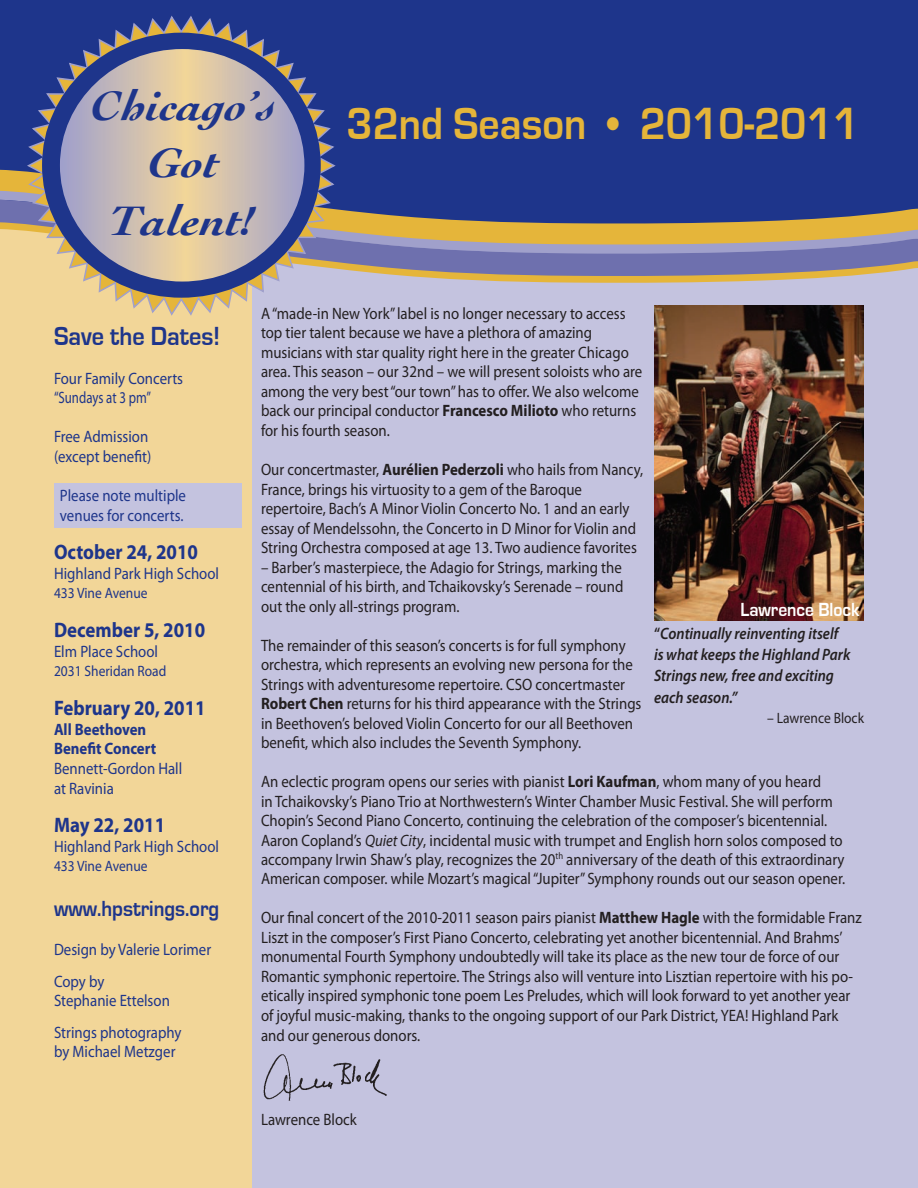
<style>
.page{position:relative;width:918px;height:1188px;background:#fff}
.page>*{position:absolute;margin:0;border:0;box-sizing:border-box;transform-origin:0 0}
.Body_Text{font:700 46.5px "Eurostile";color:#e5b53a;scale:.9 1}
.t1{font:italic 700 43.2px/57.6px "Cochin";color:#1e358b;text-align:center;scale:1.11 1}
.Body_Text-2{font:700 27px "Eurostile";color:#1e358b;scale:.9 1}
.Body_Text-3{font:700 22.5px "Eurostile";color:#1e358b;scale:.9 1}
.Body_Text-4{font:700 21px "Myriad Pro";color:#1e358b;scale:.9 1}
.Heading_3{font:700 19.5px "Eurostile";color:#fff;scale:.9 1}
.Body_Text-5{font:16.5px/19.5px "Myriad Pro";color:#231f20;scale:.9 1}
.Body_Text-6{font:16.5px "Myriad Pro";color:#1e358b;scale:.9 1}
.Body_Text-7{font:italic 600 16.5px/21px "Myriad Pro";color:#231f20;scale:.9 1}
.Body_Text-8{font:700 16.5px "Myriad Pro";color:#1e358b;scale:.9 1}
.Body_Text-9{font:16.5px "Myriad Pro";color:#1e358b;scale:.78 1}
.Body_Text-10{font:15px "Myriad Pro";color:#1e358b;scale:.9 1}
.Body_Text-11{font:15px "Myriad Pro";color:#231f20;scale:.9 1}
.s1{font-weight:700}
.s2{font-style:italic}
.s3{font-style:normal}
</style>
<div class="page">
<div style="left:0;top:223px;width:918px;height:965px;background:#c4c3df"></div>
<div style="left:0;top:222px;width:252px;height:966px;background:#f2d698"></div>
<div style="left:0;top:0;width:918px;height:226px;background:#1e358b"></div>
<svg style="left:0;top:169px;width:25px;height:18px"></svg>
<svg style="left:0;top:187px;width:918px;height:96px"></svg>
<img style="left:263px;top:1054px;width:124px;height:47px">
<div style="left:55px;top:483px;width:187px;height:45px;background:#c4c3df"></div>
<img style="left:654px;top:305px;width:210px;height:316px">
<svg style="left:25px;top:15px;width:312px;height:301px"></svg>
<div style="left:42px;top:33px;width:279px;height:265px;background:#1e358b;border-radius:50%"></div>
<svg style="left:60px;top:49px;width:244px;height:233px"></svg>
<p class="t1" style="left:91px;top:76px;width:168px">Chicago’s<br>Got</p>
<p class="t1" style="left:110px;top:191px;width:134px">Talent!</p>
<p class="Body_Text" style="left:346px;top:98px;width:571px">32nd Season • 2010-2011</p>
<p class="Body_Text-2" style="left:54px;top:321px;width:186px">Save the Dates!</p>
<p class="Body_Text-6" style="left:54px;top:368px;width:145px">Four Family Concerts</p>
<p class="Body_Text-9" style="left:54px;top:388px;width:126px">“Sundays at 3 pm”</p>
<p class="Body_Text-6" style="left:54px;top:427px;width:106px">Free Admission</p>
<p class="Body_Text-6" style="left:54px;top:446px;width:110px">(except benefit)</p>
<p class="Body_Text-6" style="left:60px;top:485px;width:142px">Please note multiple</p>
<p class="Body_Text-6" style="left:60px;top:505px;width:139px">venues for concerts.</p>
<p class="Body_Text-4" style="left:54px;top:539px;width:162px">October 24, 2010</p>
<p class="Body_Text-6" style="left:54px;top:563px;width:185px">Highland Park High School</p>
<p class="Body_Text-10" style="left:54px;top:584px;width:105px">433 Vine Avenue</p>
<p class="Body_Text-4" style="left:54px;top:617px;width:170px">December 5, 2010</p>
<p class="Body_Text-6" style="left:54px;top:641px;width:117px">Elm Place School</p>
<p class="Body_Text-10" style="left:54px;top:662px;width:126px">2031 Sheridan Road</p>
<p class="Body_Text-4" style="left:54px;top:695px;width:170px">February 20, 2011</p>
<p class="Body_Text-8" style="left:54px;top:719px;width:104px">All Beethoven</p>
<p class="Body_Text-8" style="left:54px;top:738px;width:115px">Benefit Concert</p>
<p class="Body_Text-6" style="left:54px;top:758px;width:144px">Bennett-Gordon Hall</p>
<p class="Body_Text-6" style="left:54px;top:778px;width:68px">at Ravinia</p>
<p class="Body_Text-4" style="left:54px;top:812px;width:125px">May 22, 2011</p>
<p class="Body_Text-6" style="left:54px;top:836px;width:185px">Highland Park High School</p>
<p class="Body_Text-10" style="left:54px;top:857px;width:105px">433 Vine Avenue</p>
<p class="Body_Text-3" style="left:54px;top:897px;width:185px">www.hpstrings.org</p>
<p class="Body_Text-6" style="left:54px;top:940px;width:176px">Design by Valerie Lorimer</p>
<p class="Body_Text-6" style="left:54px;top:971px;width:58px">Copy by</p>
<p class="Body_Text-6" style="left:54px;top:991px;width:130px">Stephanie Ettelson</p>
<p class="Body_Text-6" style="left:54px;top:1022px;width:143px">Strings photography</p>
<p class="Body_Text-6" style="left:54px;top:1042px;width:137px">by Michael Metzger</p>
<p class="Body_Text-5" style="left:261px;top:303px;width:407px">A “made-in New York” label is no longer necessary to access top tier talent because we have a plethora of amazing</p>
<p class="Body_Text-5" style="left:261px;top:342px;width:425px">musicians with star quality right here in the greater Chicago area. This season – our 32nd – we will present soloists who are among the very best “our town” has to offer. We also welcome back our principal conductor <span class="s1">Francesco Milioto</span> who returns for his fourth season.</p>
<p class="Body_Text-5" style="left:261px;top:459px;width:426px">Our concertmaster, <span class="s1">Aurélien Pederzoli</span> who hails from Nancy,<br>France, brings his virtuosity to a gem of the Baroque</p>
<p class="Body_Text-5" style="left:261px;top:498px;width:419px">repertoire, Bach’s A Minor Violin Concerto No. 1 and an early essay of Mendelssohn, the Concerto in D Minor for Violin and<br>String Orchestra composed at age 13. Two audience favorites</p>
<p class="Body_Text-5" style="left:261px;top:557px;width:404px;text-align:justify">– Barber’s masterpiece, the Adagio for Strings, marking the centennial of his birth, and Tchaikovsky’s Serenade – round out the only all-strings program.</p>
<p class="Body_Text-5" style="left:261px;top:635px;width:407px">The remainder of this season’s concerts is for full symphony</p>
<p class="Body_Text-5" style="left:261px;top:654px;width:424px">orchestra, which represents an evolving new persona for the Strings with adventuresome repertoire. CSO concertmaster <span class="s1">Robert Chen</span> returns for his third appearance with the Strings in Beethoven’s beloved Violin Concerto for our all Beethoven benefit, which also includes the Seventh Symphony.</p>
<p class="Body_Text-5" style="left:261px;top:772px;width:651px">An eclectic program opens our series with pianist <span class="s1">Lori Kaufman</span>, whom many of you heard<br>in Tchaikovsky’s Piano Trio at Northwestern’s Winter Chamber Music Festival. She will perform Chopin’s Second Piano Concerto, continuing the celebration of the composer’s bicentennial.<br>Aaron Copland’s <span class="s2">Quiet City</span>, incidental music with trumpet and English horn solos composed to accompany Irwin Shaw’s play, recognizes the 20<sup>th</sup> anniversary of the death of this extraordinary American composer. while Mozart’s magical “Jupiter” Symphony rounds out our season opener.</p>
<p class="Body_Text-5" style="left:261px;top:908px;width:669px">Our final concert of the 2010-2011 season pairs pianist <span class="s1">Matthew Hagle</span> with the formidable Franz<br>Liszt in the composer’s First Piano Concerto, celebrating yet another bicentennial. And Brahms’ monumental Fourth Symphony undoubtedly will take its place as the new tour de force of our</p>
<p class="Body_Text-5" style="left:261px;top:966px;width:659px">Romantic symphonic repertoire. The Strings also will venture into Lisztian repertoire with his po&shy;etically inspired symphonic tone poem Les Preludes, which will look forward to yet another year of joyful music-making, thanks to the ongoing support of our Park District, YEA! Highland Park and our generous donors.</p>
<p class="Heading_3" style="left:741px;top:599px;width:134px">Lawrence Block</p>
<p class="Body_Text-7" style="left:654px;top:622px;width:220px"><span class="s3">“</span>Continually reinventing itself is what keeps the Highland Park<br>Strings new, free and exciting</p>
<p class="Body_Text-7" style="left:654px;top:687px;width:94px">each season.”</p>
<p class="Body_Text-11" style="left:767px;top:708px;width:109px">– Lawrence Block</p>
<p class="Body_Text-5" style="left:261px;top:1109px;width:108px">Lawrence Block</p>
</div>
